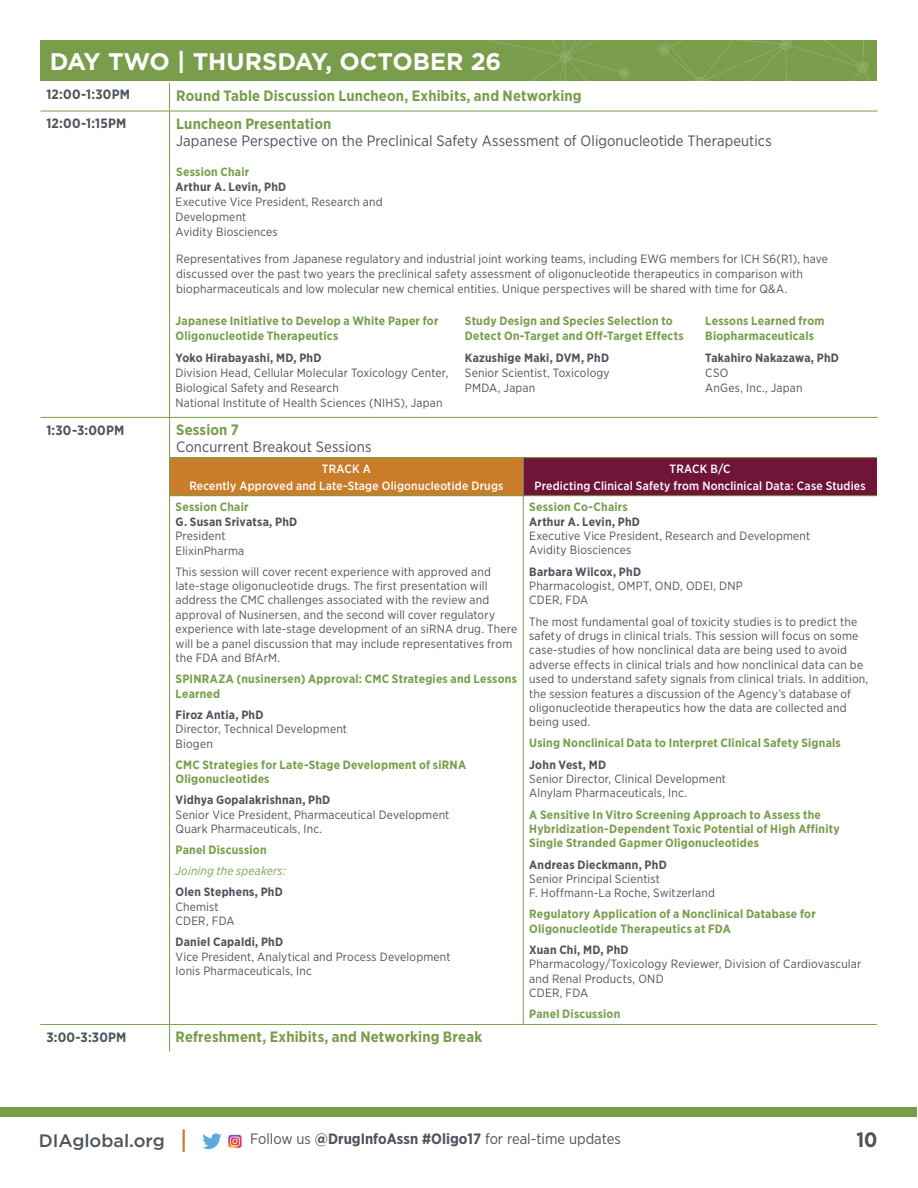
<style>
.page{position:relative;width:918px;height:1188px;background:#fff}
.page>*{position:absolute;margin:0;border:0;box-sizing:border-box;transform-origin:0 0}
.t1{font:700 24px "Gotham";color:#fff}
.t2{font:700 20.85px "Gotham Narrow";color:#4f515b}
.t3{font:500 18px "Gotham";color:#4e535c}
.t4{font:700 15px "Gotham Narrow";letter-spacing:.01em;color:#789d4b}
.t5{font:15px "Gotham Narrow";letter-spacing:.005em;color:#4f515b}
.t6{font:15px "Gotham Narrow";color:#4e535c}
.t7{font:700 13.5px "Gotham Narrow";letter-spacing:.015em;color:#4e535c}
.t8{font:12px/14.4px "Gotham Narrow";letter-spacing:.015em;color:#4e535c}
.t9{font:700 12px/14.4px "Gotham Narrow";letter-spacing:.02em;color:#789d4b}
.t10{font:700 12px "Gotham Narrow";letter-spacing:.02em;color:#4e535c}
.t11{font:500 12px/16.5px "Gotham Narrow";letter-spacing:.015em;color:#fff;text-align:center}
.t12{font:italic 12px "Gotham Narrow";letter-spacing:.015em;color:#7ca24e}
.s1{font-weight:700}
</style>
<div class="page">
<div style="left:0;top:1107px;width:917px;height:9px;background:#789d4b"></div>
<hr style="left:183px;top:1129px;width:2px;height:23px;background:#c97d2a">
<div style="left:40px;top:40px;width:838px;height:41px;background:#799d4a"></div>
<svg style="left:487px;top:40px;width:391px;height:41px"></svg>
<svg style="left:202px;top:1133px;width:20px;height:16px"></svg>
<img style="left:228px;top:1134px;width:14px;height:15px">
<hr style="left:40px;top:111px;width:130px;height:1px;background:#789d4b">
<hr style="left:170px;top:111px;width:289px;height:1px;background:#789d4b">
<hr style="left:459px;top:111px;width:240px;height:1px;background:#789d4b">
<hr style="left:699px;top:111px;width:179px;height:1px;background:#789d4b">
<hr style="left:169px;top:248px;width:1px;height:67px;background:#789d4b">
<hr style="left:169px;top:315px;width:1px;height:102px;background:#789d4b">
<hr style="left:40px;top:417px;width:130px;height:1px;background:#799d4a">
<svg style="left:169px;top:83px;width:1px;height:28px"></svg>
<hr style="left:169px;top:111px;width:1px;height:71px;background:#789d4b">
<hr style="left:169px;top:182px;width:1px;height:66px;background:#789d4b">
<hr style="left:170px;top:417px;width:289px;height:1px;background:#799d4a">
<hr style="left:459px;top:417px;width:240px;height:1px;background:#799d4a">
<hr style="left:699px;top:417px;width:179px;height:1px;background:#799d4a">
<div style="left:170px;top:458px;width:353px;height:38px;background:#c97d2a"></div>
<div style="left:523px;top:458px;width:354px;height:38px;background:#701438"></div>
<hr style="left:169px;top:417px;width:1px;height:40px;background:#789d4b">
<hr style="left:169px;top:457px;width:354px;height:1px;background:#789d4b">
<hr style="left:169px;top:458px;width:1px;height:38px;background:#789d4b">
<hr style="left:523px;top:457px;width:354px;height:1px;background:#789d4b">
<hr style="left:169px;top:495px;width:354px;height:1px;background:#789d4b">
<hr style="left:523px;top:495px;width:354px;height:1px;background:#789d4b">
<hr style="left:523px;top:458px;width:1px;height:38px;background:#7ca24e">
<hr style="left:169px;top:496px;width:1px;height:528px;background:#789d4b">
<svg style="left:169px;top:1025px;width:1px;height:26px"></svg>
<hr style="left:523px;top:496px;width:1px;height:528px;background:#7ca24e">
<hr style="left:40px;top:1024px;width:130px;height:1px;background:#7ca24e">
<hr style="left:170px;top:1024px;width:353px;height:1px;background:#7ca24e">
<hr style="left:523px;top:1024px;width:354px;height:1px;background:#7ca24e">
<h1 class="t1" style="left:50px;top:46px;width:453px">DAY TWO | THURSDAY, OCTOBER 26</h1>
<p class="t7" style="left:46px;top:86px;width:85px">12:00-1:30PM</p>
<p class="t4" style="left:176px;top:86px;width:407px">Round Table Discussion Luncheon, Exhibits, and Networking</p>
<p class="t7" style="left:46px;top:114px;width:81px">12:00-1:15PM</p>
<p class="t4" style="left:176px;top:114px;width:157px">Luncheon Presentation</p>
<p class="t5" style="left:176px;top:131px;width:597px">Japanese Perspective on the Preclinical Safety Assessment of Oligonucleotide Therapeutics</p>
<p class="t9" style="left:176px;top:164px;width:74px">Session Chair</p>
<p class="t10" style="left:176px;top:179px;width:112px">Arthur A. Levin, PhD</p>
<p class="t8" style="left:176px;top:194px;width:209px;line-height:15px">Executive Vice President, Research and<br>Development<br>Avidity Biosciences</p>
<p class="t8" style="left:176px;top:251px;width:653px;line-height:15px">Representatives from Japanese regulatory and industrial joint working teams, including EWG members for ICH S6(R1), have discussed over the past two years the preclinical safety assessment of oligonucleotide therapeutics in comparison with biopharmaceuticals and low molecular new chemical entities. Unique perspectives will be shared with time for Q&amp;A.</p>
<p class="t9" style="left:176px;top:313px;width:264px;line-height:15px">Japanese Initiative to Develop a White Paper for<br>Oligonucleotide Therapeutics</p>
<p class="t10" style="left:176px;top:350px;width:148px">Yoko Hirabayashi, MD, PhD</p>
<p class="t8" style="left:176px;top:365px;width:274px;line-height:15px">Division Head, Cellular Molecular Toxicology Center,<br>Biological Safety and Research<br>National Institute of Health Sciences (NIHS), Japan</p>
<p class="t9" style="left:705px;top:313px;width:121px;line-height:15px">Lessons Learned from<br>Biopharmaceuticals</p>
<p class="t10" style="left:705px;top:350px;width:135px">Takahiro Nakazawa, PhD</p>
<p class="t8" style="left:705px;top:365px;width:99px;line-height:15px">CSO<br>AnGes, Inc., Japan</p>
<p class="t9" style="left:465px;top:313px;width:220px;line-height:15px">Study Design and Species Selection to<br>Detect On-Target and Off-Target Effects</p>
<p class="t10" style="left:465px;top:350px;width:146px">Kazushige Maki, DVM, PhD</p>
<p class="t8" style="left:465px;top:365px;width:146px;line-height:15px">Senior Scientist, Toxicology<br>PMDA, Japan</p>
<p class="t7" style="left:46px;top:421px;width:80px">1:30-3:00PM</p>
<p class="t4" style="left:176px;top:420px;width:64px">Session 7</p>
<p class="t5" style="left:176px;top:437px;width:197px">Concurrent Breakout Sessions</p>
<p class="t11" style="left:189px;top:461px;width:316px">TRACK A<br>Recently Approved and Late-Stage Oligonucleotide Drugs</p>
<p class="t11" style="left:535px;top:461px;width:333px">TRACK B/C<br>Predicting Clinical Safety from Nonclinical Data: Case Studies</p>
<p class="t9" style="left:176px;top:500px;width:74px">Session Chair</p>
<p class="t10" style="left:176px;top:514px;width:123px">G. Susan Srivatsa, PhD</p>
<p class="t8" style="left:176px;top:528px;width:70px">President<br>ElixinPharma</p>
<p class="t8" style="left:176px;top:564px;width:343px">This session will cover recent experience with approved and late-stage oligonucleotide drugs. The first presentation will address the CMC challenges associated with the review and approval of Nusinersen, and the second will cover regulatory experience with late-stage development of an siRNA drug. There will be a panel discussion that may include representatives from the FDA and BfArM.</p>
<p class="t9" style="left:176px;top:672px;width:343px">SPINRAZA (nusinersen) Approval: CMC Strategies and Lessons<br>Learned</p>
<p class="t10" style="left:176px;top:707px;width:89px">Firoz Antia, PhD</p>
<p class="t8" style="left:176px;top:721px;width:173px">Director, Technical Development<br>Biogen</p>
<p class="t9" style="left:176px;top:757px;width:292px">CMC Strategies for Late-Stage Development of siRNA<br>Oligonucleotides</p>
<p class="t10" style="left:176px;top:792px;width:156px">Vidhya Gopalakrishnan, PhD</p>
<p class="t8" style="left:176px;top:807px;width:275px">Senior Vice President, Pharmaceutical Development<br>Quark Pharmaceuticals, Inc.</p>
<p class="t9" style="left:176px;top:843px;width:93px">Panel Discussion</p>
<p class="t12" style="left:176px;top:864px;width:112px">Joining the speakers:</p>
<p class="t10" style="left:176px;top:885px;width:109px">Olen Stephens, PhD</p>
<p class="t8" style="left:176px;top:899px;width:61px">Chemist<br>CDER, FDA</p>
<p class="t10" style="left:176px;top:934px;width:109px">Daniel Capaldi, PhD</p>
<p class="t8" style="left:176px;top:949px;width:277px">Vice President, Analytical and Process Development<br>Ionis Pharmaceuticals, Inc</p>
<p class="t9" style="left:529px;top:500px;width:100px">Session Co-Chairs</p>
<p class="t10" style="left:529px;top:514px;width:112px">Arthur A. Levin, PhD</p>
<p class="t8" style="left:529px;top:528px;width:283px">Executive Vice President, Research and Development<br>Avidity Biosciences</p>
<p class="t10" style="left:529px;top:564px;width:113px">Barbara Wilcox, PhD</p>
<p class="t8" style="left:529px;top:578px;width:215px">Pharmacologist, OMPT, OND, ODEI, DNP<br>CDER, FDA</p>
<p class="t8" style="left:529px;top:614px;width:341px">The most fundamental goal of toxicity studies is to predict the safety of drugs in clinical trials. This session will focus on some case-studies of how nonclinical data are being used to avoid adverse effects in clinical trials and how nonclinical data can be used to understand safety signals from clinical trials. In addition, the session features a discussion of the Agency’s database of oligonucleotide therapeutics how the data are collected and being used.</p>
<p class="t9" style="left:529px;top:736px;width:313px">Using Nonclinical Data to Interpret Clinical Safety Signals</p>
<p class="t10" style="left:529px;top:757px;width:78px">John Vest, MD</p>
<p class="t8" style="left:529px;top:771px;width:198px">Senior Director, Clinical Development<br>Alnylam Pharmaceuticals, Inc.</p>
<p class="t9" style="left:529px;top:807px;width:312px">A Sensitive In Vitro Screening Approach to Assess the<br>Hybridization-Dependent Toxic Potential of High Affinity<br>Single Stranded Gapmer Oligonucleotides</p>
<p class="t10" style="left:529px;top:857px;width:139px">Andreas Dieckmann, PhD</p>
<p class="t8" style="left:529px;top:871px;width:187px">Senior Principal Scientist<br>F. Hoffmann-La Roche, Switzerland</p>
<p class="t9" style="left:529px;top:907px;width:288px">Regulatory Application of a Nonclinical Database for<br>Oligonucleotide Therapeutics at FDA</p>
<p class="t10" style="left:529px;top:942px;width:101px">Xuan Chi, MD, PhD</p>
<p class="t8" style="left:529px;top:957px;width:334px">Pharmacology/Toxicology Reviewer, Division of Cardiovascular and Renal Products, OND<br>CDER, FDA</p>
<p class="t9" style="left:529px;top:1007px;width:93px">Panel Discussion</p>
<p class="t7" style="left:46px;top:1029px;width:82px">3:00-3:30PM</p>
<p class="t4" style="left:176px;top:1028px;width:308px">Refreshment, Exhibits, and Networking Break</p>
<h3 class="t3" style="left:39px;top:1129px;width:127px">DIAglobal.org</h3>
<p class="t6" style="left:250px;top:1130px;width:372px">Follow us <span class="s1">@DrugInfoAssn #Oligo17</span> for real-time updates</p>
<h2 class="t2" style="left:857px;top:1126px;width:22px">10</h2>
</div>
